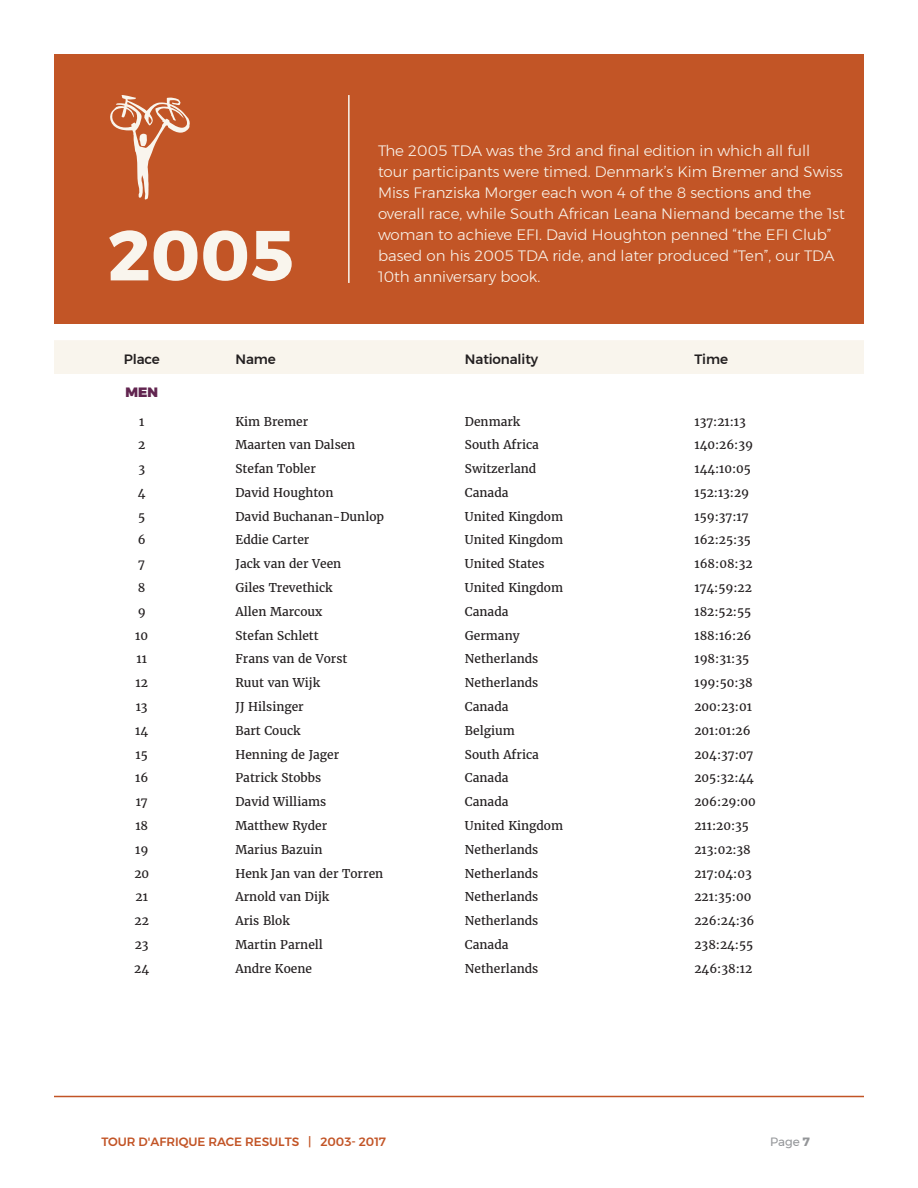
<style>
.page{position:relative;width:918px;height:1188px;background:#fff}
.page>*{position:absolute;margin:0;border:0;box-sizing:border-box;transform-origin:0 0}
.t1{font:700 70.65px "Montserrat";color:#f9f5ed}
.t2{font:300 15px/21px "Montserrat";color:#f9f5ed}
.t3{font:500 13.5px "Montserrat";letter-spacing:-.01em;color:#231f20}
.t4{font:900 13.5px "Montserrat";color:#622550}
.t5{font:12px "Merriweather";color:#231f20}
.t6{font:500 12px "Montserrat";color:#c25426}
.t7{font:12px "Montserrat";color:#939598}
.s1{font-weight:700}
</style>
<div class="page">
<hr style="left:54px;top:1096px;width:810px;height:1px;background:#c25426">
<div style="left:54px;top:340px;width:810px;height:34px;background:#f9f5ed"></div>
<div style="left:54px;top:54px;width:810px;height:270px;background:#c25526"></div>
<hr style="left:348px;top:95px;width:2px;height:188px;background:#f9f5ed">
<svg style="left:110px;top:95px;width:80px;height:105px"></svg>
<h1 class="t1" style="left:108px;top:199px;width:188px">2005</h1>
<p class="t2" style="left:378px;top:140px;width:469px">The 2005 TDA was the 3rd and final edition in which all full<br>tour participants were timed. Denmark’s Kim Bremer and Swiss Miss Franziska Morger each won 4 of the 8 sections and the overall race, while South African Leana Niemand became the 1st woman to achieve EFI. David Houghton penned “the EFI Club” based on his 2005 TDA ride, and later produced “Ten”, our TDA</p>
<p class="t2" style="left:378px;top:266px;width:164px">10th anniversary book.</p>
<p class="t3" style="left:124px;top:348px;width:37px">Place</p>
<p class="t3" style="left:235px;top:348px;width:42px">Name</p>
<p class="t3" style="left:465px;top:348px;width:75px">Nationality</p>
<p class="t3" style="left:694px;top:348px;width:35px">Time</p>
<p class="t4" style="left:125px;top:381px;width:34px">MEN</p>
<p class="t5" style="left:139px;top:413px;width:7px">1</p>
<p class="t5" style="left:235px;top:413px;width:74px">Kim Bremer</p>
<p class="t5" style="left:465px;top:413px;width:57px">Denmark</p>
<p class="t5" style="left:694px;top:413px;width:53px">137:21:13</p>
<p class="t5" style="left:138px;top:437px;width:9px">2</p>
<p class="t5" style="left:235px;top:437px;width:121px">Maarten van Dalsen</p>
<p class="t5" style="left:465px;top:437px;width:75px">South Africa</p>
<p class="t5" style="left:694px;top:437px;width:60px">140:26:39</p>
<p class="t5" style="left:138px;top:461px;width:8px">3</p>
<p class="t5" style="left:235px;top:461px;width:82px">Stefan Tobler</p>
<p class="t5" style="left:465px;top:461px;width:73px">Switzerland</p>
<p class="t5" style="left:694px;top:461px;width:58px">144:10:05</p>
<p class="t5" style="left:138px;top:485px;width:9px">4</p>
<p class="t5" style="left:235px;top:485px;width:99px">David Houghton</p>
<p class="t5" style="left:465px;top:485px;width:45px">Canada</p>
<p class="t5" style="left:694px;top:485px;width:56px">152:13:29</p>
<p class="t5" style="left:138px;top:508px;width:9px">5</p>
<p class="t5" style="left:235px;top:508px;width:150px">David Buchanan-Dunlop</p>
<p class="t5" style="left:465px;top:508px;width:100px">United Kingdom</p>
<p class="t5" style="left:694px;top:508px;width:56px">159:37:17</p>
<p class="t5" style="left:138px;top:532px;width:9px">6</p>
<p class="t5" style="left:235px;top:532px;width:75px">Eddie Carter</p>
<p class="t5" style="left:465px;top:532px;width:100px">United Kingdom</p>
<p class="t5" style="left:694px;top:532px;width:58px">162:25:35</p>
<p class="t5" style="left:138px;top:556px;width:8px">7</p>
<p class="t5" style="left:235px;top:556px;width:107px">Jack van der Veen</p>
<p class="t5" style="left:465px;top:556px;width:81px">United States</p>
<p class="t5" style="left:694px;top:556px;width:60px">168:08:32</p>
<p class="t5" style="left:138px;top:580px;width:9px">8</p>
<p class="t5" style="left:235px;top:580px;width:99px">Giles Trevethick</p>
<p class="t5" style="left:465px;top:580px;width:100px">United Kingdom</p>
<p class="t5" style="left:694px;top:580px;width:59px">174:59:22</p>
<p class="t5" style="left:138px;top:603px;width:9px">9</p>
<p class="t5" style="left:235px;top:603px;width:88px">Allen Marcoux</p>
<p class="t5" style="left:465px;top:603px;width:45px">Canada</p>
<p class="t5" style="left:694px;top:603px;width:58px">182:52:55</p>
<p class="t5" style="left:135px;top:627px;width:14px">10</p>
<p class="t5" style="left:235px;top:627px;width:85px">Stefan Schlett</p>
<p class="t5" style="left:465px;top:627px;width:56px">Germany</p>
<p class="t5" style="left:694px;top:627px;width:58px">188:16:26</p>
<p class="t5" style="left:137px;top:651px;width:12px">11</p>
<p class="t5" style="left:235px;top:651px;width:113px">Frans van de Vorst</p>
<p class="t5" style="left:465px;top:651px;width:75px">Netherlands</p>
<p class="t5" style="left:694px;top:651px;width:56px">198:31:35</p>
<p class="t5" style="left:136px;top:675px;width:14px">12</p>
<p class="t5" style="left:235px;top:675px;width:86px">Ruut van Wijk</p>
<p class="t5" style="left:465px;top:675px;width:75px">Netherlands</p>
<p class="t5" style="left:694px;top:675px;width:60px">199:50:38</p>
<p class="t5" style="left:136px;top:699px;width:13px">13</p>
<p class="t5" style="left:235px;top:699px;width:70px">JJ Hilsinger</p>
<p class="t5" style="left:465px;top:699px;width:45px">Canada</p>
<p class="t5" style="left:694px;top:699px;width:59px">200:23:01</p>
<p class="t5" style="left:135px;top:722px;width:14px">14</p>
<p class="t5" style="left:235px;top:722px;width:66px">Bart Couck</p>
<p class="t5" style="left:465px;top:722px;width:51px">Belgium</p>
<p class="t5" style="left:694px;top:722px;width:58px">201:01:26</p>
<p class="t5" style="left:136px;top:746px;width:14px">15</p>
<p class="t5" style="left:235px;top:746px;width:105px">Henning de Jager</p>
<p class="t5" style="left:465px;top:746px;width:75px">South Africa</p>
<p class="t5" style="left:694px;top:746px;width:60px">204:37:07</p>
<p class="t5" style="left:135px;top:770px;width:15px">16</p>
<p class="t5" style="left:235px;top:770px;width:87px">Patrick Stobbs</p>
<p class="t5" style="left:465px;top:770px;width:45px">Canada</p>
<p class="t5" style="left:694px;top:770px;width:61px">205:32:44</p>
<p class="t5" style="left:136px;top:794px;width:14px">17</p>
<p class="t5" style="left:235px;top:794px;width:92px">David Williams</p>
<p class="t5" style="left:465px;top:794px;width:45px">Canada</p>
<p class="t5" style="left:694px;top:794px;width:63px">206:29:00</p>
<p class="t5" style="left:135px;top:818px;width:14px">18</p>
<p class="t5" style="left:235px;top:818px;width:93px">Matthew Ryder</p>
<p class="t5" style="left:465px;top:818px;width:100px">United Kingdom</p>
<p class="t5" style="left:694px;top:818px;width:56px">211:20:35</p>
<p class="t5" style="left:135px;top:841px;width:15px">19</p>
<p class="t5" style="left:235px;top:841px;width:88px">Marius Bazuin</p>
<p class="t5" style="left:465px;top:841px;width:75px">Netherlands</p>
<p class="t5" style="left:694px;top:841px;width:58px">213:02:38</p>
<p class="t5" style="left:134px;top:865px;width:16px">20</p>
<p class="t5" style="left:235px;top:865px;width:149px">Henk Jan van der Torren</p>
<p class="t5" style="left:465px;top:865px;width:75px">Netherlands</p>
<p class="t5" style="left:694px;top:865px;width:59px">217:04:03</p>
<p class="t5" style="left:136px;top:889px;width:14px">21</p>
<p class="t5" style="left:235px;top:889px;width:95px">Arnold van Dijk</p>
<p class="t5" style="left:465px;top:889px;width:75px">Netherlands</p>
<p class="t5" style="left:694px;top:889px;width:58px">221:35:00</p>
<p class="t5" style="left:135px;top:913px;width:16px">22</p>
<p class="t5" style="left:235px;top:913px;width:56px">Aris Blok</p>
<p class="t5" style="left:465px;top:913px;width:75px">Netherlands</p>
<p class="t5" style="left:694px;top:913px;width:62px">226:24:36</p>
<p class="t5" style="left:135px;top:937px;width:15px">23</p>
<p class="t5" style="left:235px;top:937px;width:89px">Martin Parnell</p>
<p class="t5" style="left:465px;top:937px;width:45px">Canada</p>
<p class="t5" style="left:694px;top:937px;width:60px">238:24:55</p>
<p class="t5" style="left:134px;top:960px;width:16px">24</p>
<p class="t5" style="left:235px;top:960px;width:78px">Andre Koene</p>
<p class="t5" style="left:465px;top:960px;width:75px">Netherlands</p>
<p class="t5" style="left:694px;top:960px;width:59px">246:38:12</p>
<p class="t6" style="left:102px;top:1133px;width:286px">TOUR D'AFRIQUE RACE RESULTS | 2003- 2017</p>
<p class="t7" style="left:770px;top:1133px;width:41px">Page <span class="s1">7</span></p>
</div>
